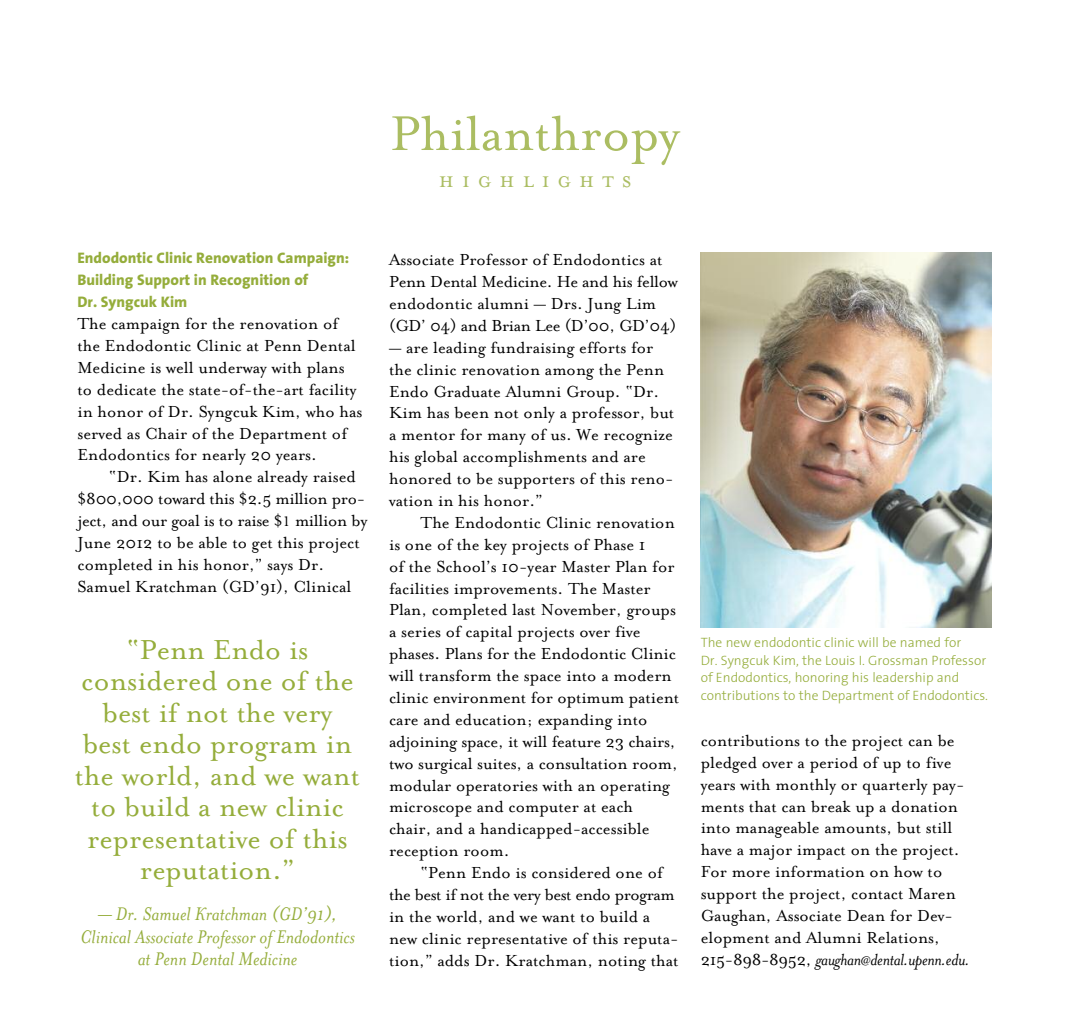
<style>
.page{position:relative;width:1070px;height:1014px;background:#fff}
.page>*{position:absolute;margin:0;border:0;box-sizing:border-box;transform-origin:0 0}
.t1{font:56px "Mrs Eaves Roman";color:#abbd62}
.t2{font:31.5px/31.5px "Mrs Eaves Roman";color:#95ad3b;text-align:center}
.t3{font:24.5px "Mrs Eaves Small Caps";letter-spacing:.325em;color:#abbd62}
.t4{font:italic 21px/22.8px "Mrs Eaves";color:#95ad3b;text-align:center}
.t5{font:18.38px/21.9px "Mrs Eaves Roman";color:#000}
.t6{font:italic 18.38px "Mrs Eaves";letter-spacing:-.015em;color:#000}
.t7{font:800 15.4px/21.9px "The Sans";color:#95ad3b}
.t8{font:300 13.65px/17.5px "The Sans";color:#95ad3b}
.s1{font-family:"Mrs Eaves Fractions";font-size:15.75px}
.s2{font-family:"Mrs Eaves Roman";font-style:normal}
.s3{font-size:14px}
</style>
<div class="page">
<img style="left:700px;top:252px;width:291px;height:375px">
<h1 class="t1" style="left:390px;top:98px;width:291px">Philanthropy</h1>
<h3 class="t3" style="left:439px;top:164px;width:194px">highlights</h3>
<p class="t7" style="left:77px;top:249px;width:273px">Endodontic Clinic Renovation Campaign:<br>Building Support in Recognition of<br>Dr. Syngcuk Kim</p>
<p class="t5" style="left:77px;top:312px;width:286px">The campaign for the renovation of the Endodontic Clinic at Penn Dental Medicine is well underway with plans to dedicate the state-of-the-art facility in honor of Dr. Syngcuk Kim, who has served as Chair of the Department of Endodontics for nearly 20 years.</p>
<p class="t5" style="left:77px;top:465px;width:292px;text-indent:32px">“Dr. Kim has alone already raised $800,000 toward this $2.5 million pro&shy;ject, and our goal is to raise $<span class="s1">1</span> million by June 2012 to be able to get this project completed in his honor,” says Dr.<br>Samuel Kratchman (GD’91), Clinical</p>
<h2 class="t2" style="left:75px;top:632px;width:287px">“Penn Endo is considered one of the best if not the very best endo program in the world, and we want to build a new clinic representative of this reputation.”</h2>
<p class="t4" style="left:80px;top:901px;width:276px">— Dr. Samuel Kratchman (GD’91),<br>Clinical Associate Professor of Endodontics at Penn Dental Medicine</p>
<p class="t5" style="left:389px;top:248px;width:290px">Associate Professor of Endodontics at Penn Dental Medicine. He and his fellow endodontic alumni — Drs. Jung Lim (GD’ 04) and Brian Lee (D’00, GD’04)</p>
<p class="t5" style="left:389px;top:335px;width:287px">— are leading fundraising efforts for the clinic renovation among the Penn Endo Graduate Alumni Group. “Dr.<br>Kim has been not only a professor, but a mentor for many of us. We recognize his global accomplishments and are honored to be supporters of this reno&shy;vation in his honor.”</p>
<p class="t5" style="left:389px;top:510px;width:292px;text-indent:32px">The Endodontic Clinic renovation is one of the key projects of Phase 1<br>of the School’s 10-year Master Plan for facilities improvements. The Master Plan, completed last November, groups a series of capital projects over five phases. Plans for the Endodontic Clinic will transform the space into a modern clinic environment for optimum patient care and education; expanding into adjoining space, it will feature 23 chairs, two surgical suites, a consultation room, modular operatories with an operating microscope and computer at each chair, and a handicapped-accessible reception room.</p>
<p class="t5" style="left:389px;top:860px;width:291px;text-indent:31px">“Penn Endo is considered one of the best if not the very best endo program in the world, and we want to build a new clinic representative of this reputa&shy;tion,” adds Dr. Kratchman, noting that</p>
<p class="t8" style="left:700px;top:635px;width:289px">The new endodontic clinic will be named for<br>Dr. Syngcuk Kim, the Louis I. Grossman Professor of Endodontics, honoring his leadership and contributions to the Department of Endodontics.</p>
<p class="t5" style="left:700px;top:728px;width:265px">contributions to the project can be pledged over a period of up to five years with monthly or quarterly pay&shy;ments that can break up a donation into manageable amounts, but still have a major impact on the project.<br>For more information on how to support the project, contact Maren Gaughan, Associate Dean for Dev&shy;elopment and Alumni Relations,</p>
<p class="t6" style="left:700px;top:947px;width:270px"><span class="s2">215-898-8952,</span> gaughan<span class="s3">@</span>dental.upenn.edu.</p>
</div>
